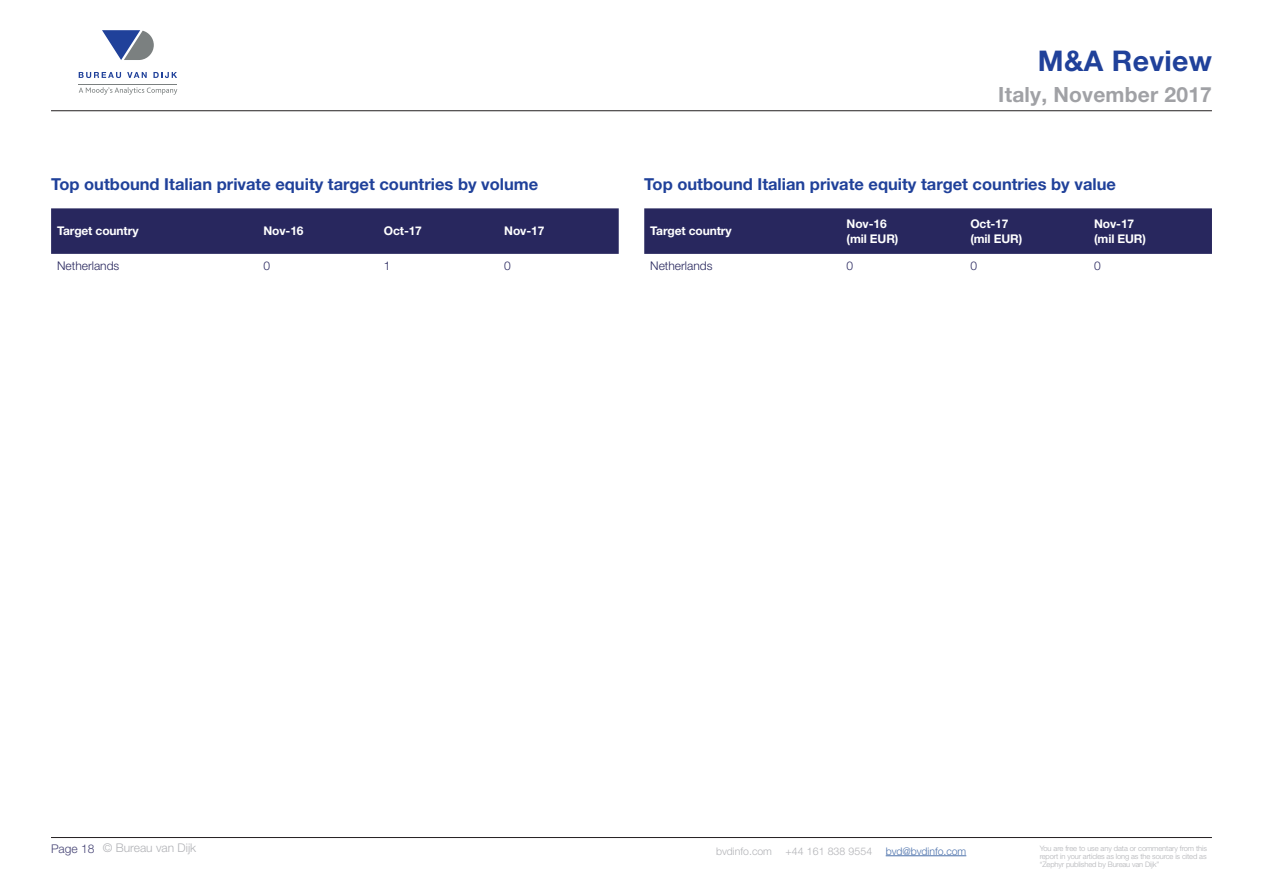
<style>
.page{position:relative;width:1263px;height:893px;background:#fff}
.page>*{position:absolute;margin:0;border:0;box-sizing:border-box;transform-origin:0 0}
.t1{font:700 28.5px "Helvetica Neue LTW1 G";letter-spacing:.01em;color:#20419a}
.t2{font:700 21px "Helvetica Neue LTW1 G";letter-spacing:.01em;color:#a0a1a5}
.t3{font:700 16.5px "Helvetica Neue LTW1 G";color:#20419a}
.t4{font:700 12px/14.4px "Helvetica Neue LTW1 G";letter-spacing:-.01em;color:#fff}
.t5{font:300 12px "Helvetica Neue LT Std";color:#28275e}
.t6{font:300 12px "Helvetica Neue LT Std";color:#b1b2b6}
.t7{font:300 10.5px "Helvetica Neue LT Std";letter-spacing:.005em;color:#b1b2b6}
.t8{font:300 10.5px "Helvetica Neue LT Std";letter-spacing:-.005em;color:#4d72ac}
.t9{font:300 7.5px/8.2px "Helvetica Neue LT Std";letter-spacing:-.015em;color:#b1b2b6;text-align:justify}
.s1{color:#464475}
</style>
<div class="page">
<hr style="left:886px;top:855px;width:80px;height:1px;background:#4d72ac">
<hr style="left:51px;top:110px;width:1161px;height:1px;background:#231f20">
<hr style="left:51px;top:837px;width:1161px;height:1px;background:#231f20">
<svg style="left:102px;top:30px;width:52px;height:30px"></svg>
<svg style="left:79px;top:72px;width:42px;height:6px"></svg>
<svg style="left:127px;top:72px;width:20px;height:6px"></svg>
<svg style="left:153px;top:72px;width:24px;height:6px"></svg>
<hr style="left:79px;top:84px;width:98px;height:1px;background:#7b8080">
<svg style="left:79px;top:87px;width:98px;height:8px"></svg>
<div style="left:51px;top:208px;width:568px;height:46px;background:#28275e"></div>
<div style="left:644px;top:208px;width:568px;height:46px;background:#28275e"></div>
<h3 class="t3" style="left:51px;top:174px;width:489px">Top outbound Italian private equity target countries by volume</h3>
<h3 class="t4" style="left:57px;top:224px;width:83px">Target country</h3>
<h3 class="t4" style="left:263px;top:224px;width:42px">Nov-16</h3>
<h3 class="t4" style="left:384px;top:224px;width:40px">Oct-17</h3>
<h3 class="t4" style="left:504px;top:224px;width:42px">Nov-17</h3>
<h3 class="t5" style="left:57px;top:258px;width:64px">Netherlands</h3>
<h3 class="t5" style="left:263px;top:258px;width:8px">0</h3>
<h3 class="t5" style="left:384px;top:258px;width:8px">1</h3>
<h3 class="t5" style="left:504px;top:258px;width:8px">0</h3>
<h1 class="t1" style="left:1038px;top:43px;width:176px">M&amp;A Review</h1>
<h2 class="t2" style="left:998px;top:82px;width:215px">Italy, November 2017</h2>
<h3 class="t3" style="left:644px;top:174px;width:473px">Top outbound Italian private equity target countries by value</h3>
<h3 class="t4" style="left:650px;top:224px;width:83px">Target country</h3>
<h3 class="t4" style="left:846px;top:217px;width:53px">Nov-16 (mil EUR)</h3>
<h3 class="t4" style="left:970px;top:217px;width:53px">Oct-17 (mil EUR)</h3>
<h3 class="t4" style="left:1094px;top:217px;width:53px">Nov-17 (mil EUR)</h3>
<h3 class="t5" style="left:650px;top:258px;width:64px">Netherlands</h3>
<h3 class="t5" style="left:846px;top:258px;width:8px">0</h3>
<h3 class="t5" style="left:970px;top:258px;width:8px">0</h3>
<h3 class="t5" style="left:1094px;top:258px;width:8px">0</h3>
<h3 class="t6" style="left:51px;top:840px;width:147px"><span class="s1">Page 18</span> © Bureau van Dijk</h3>
<h3 class="t7" style="left:716px;top:844px;width:58px">bvdinfo.com</h3>
<h3 class="t7" style="left:785px;top:844px;width:88px">+44 161 838 9554</h3>
<h3 class="t8" style="left:886px;top:844px;width:82px">bvd@bvdinfo.com</h3>
<p class="t9" style="left:1040px;top:844px;width:169px">You are free to use any data or commentary from this report in your articles as long as the source is cited as “Zephyr published by Bureau van Dijk”</p>
</div>
